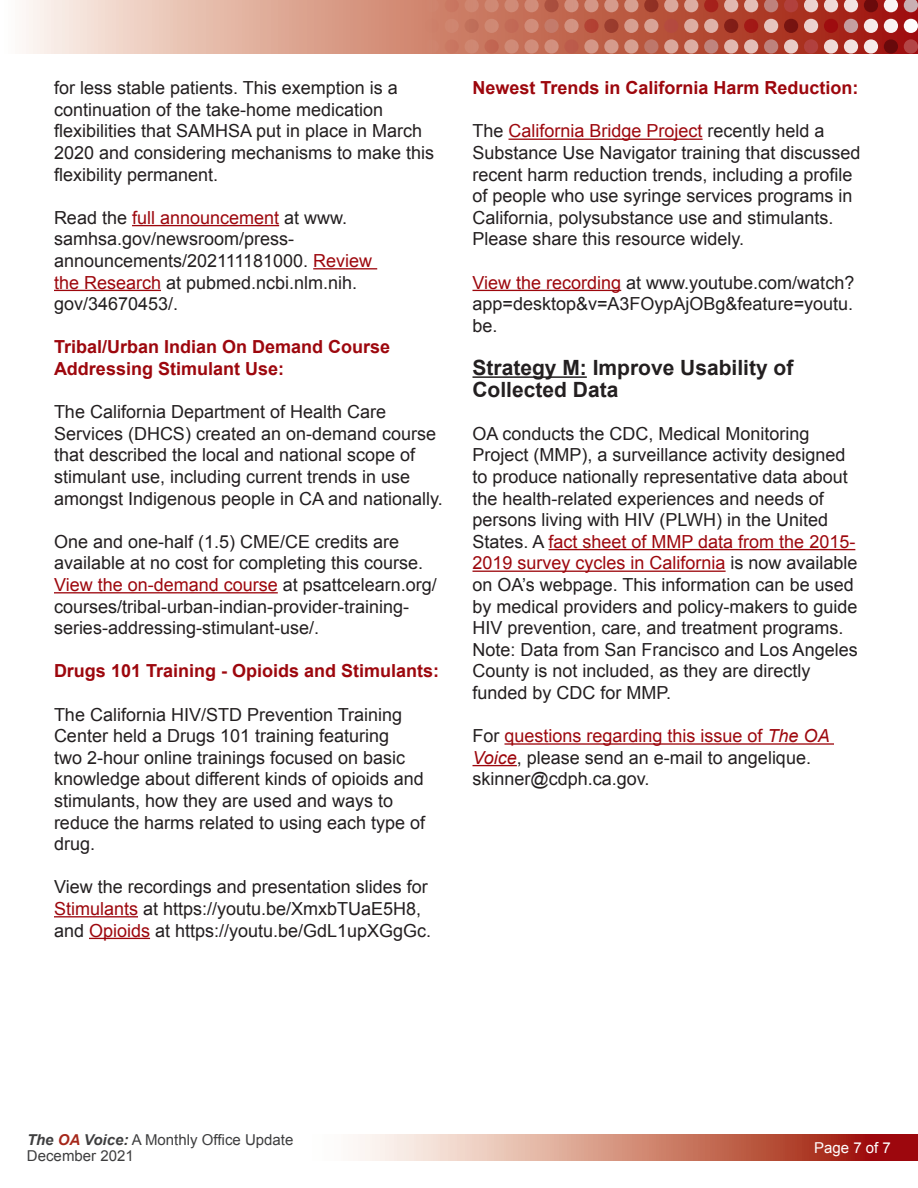
<style>
.page{position:relative;width:918px;height:1188px;background:#fff}
.page>*{position:absolute;margin:0;border:0;box-sizing:border-box;transform-origin:0 0}
.t1{font:700 21px/21.6px "Arial";color:#231f20}
.t2{font:18px/21.6px "Arial";color:#231f20}
.t3{font:700 18px/21.6px "Arial";color:#9d070d}
.t4{font:15px/16.5px "Arial";color:#3e3e3f}
.t5{font:15px "Arial";color:#fff}
.s1{color:#9d070d}
.s2{font-style:italic;color:#9d070d}
.s3{font-weight:700;font-style:italic}
.s4{font-weight:700;font-style:italic;color:#a6271a}
</style>
<div class="page">
<svg style="left:358px;top:1134px;width:560px;height:27px;background:#ce8677"></svg>
<svg style="left:26px;top:0;width:399px;height:54px;background:#e4b9a9"></svg>
<svg style="left:425px;top:0;width:493px;height:54px;background:#bf6758"></svg>
<hr style="left:132px;top:225px;width:147px;height:1px;background:#9d070d">
<hr style="left:313px;top:268px;width:64px;height:1px;background:#9d070d">
<hr style="left:54px;top:290px;width:107px;height:1px;background:#9d070d">
<hr style="left:54px;top:592px;width:224px;height:1px;background:#9d070d">
<hr style="left:54px;top:916px;width:84px;height:1px;background:#9d070d">
<hr style="left:89px;top:938px;width:61px;height:1px;background:#9d070d">
<hr style="left:509px;top:139px;width:194px;height:1px;background:#9d070d">
<hr style="left:472px;top:290px;width:149px;height:1px;background:#9d070d">
<hr style="left:472px;top:376px;width:115px;height:2px;background:#231f20">
<hr style="left:549px;top:549px;width:306px;height:1px;background:#9d070d">
<hr style="left:472px;top:571px;width:254px;height:1px;background:#9d070d">
<hr style="left:505px;top:743px;width:329px;height:2px;background:#9d070d">
<hr style="left:472px;top:765px;width:45px;height:1px;background:#9d070d">
<p class="t2" style="left:54px;top:77px;width:382px">for less stable patients. This exemption is a continuation of the take-home medication flexibilities that SAMHSA put in place in March 2020 and considering mechanisms to make this flexibility permanent.</p>
<p class="t2" style="left:54px;top:207px;width:320px">Read the <span class="s1">full announcement</span> at www. samhsa.gov/newsroom/press&shy;announcements/202111181000. <span class="s1">Review the Research</span> at pubmed.ncbi.nlm.nih. gov/34670453/.</p>
<p class="t3" style="left:54px;top:337px;width:338px">Tribal/Urban Indian On Demand Course<br>Addressing Stimulant Use:</p>
<p class="t2" style="left:54px;top:401px;width:390px">The California Department of Health Care Services (DHCS) created an on-demand course that described the local and national scope of stimulant use, including current trends in use amongst Indigenous people in CA and nationally.</p>
<p class="t2" style="left:54px;top:531px;width:384px">One and one-half (1.5) CME/CE credits are available at no cost for completing this course.<br><span class="s1">View the on-demand course</span> at psattcelearn.org/ courses/tribal-urban-indian-provider-training&shy;series-addressing-stimulant-use/.</p>
<p class="t3" style="left:54px;top:661px;width:387px">Drugs 101 Training - Opioids and Stimulants:</p>
<p class="t2" style="left:54px;top:704px;width:373px">The California HIV/STD Prevention Training Center held a Drugs 101 training featuring<br>two 2-hour online trainings focused on basic knowledge about different kinds of opioids and stimulants, how they are used and ways to reduce the harms related to using each type of drug.</p>
<p class="t2" style="left:54px;top:876px;width:379px">View the recordings and presentation slides for<br><span class="s1">Stimulants</span> at https://youtu.be/XmxbTUaE5H8, and <span class="s1">Opioids</span> at https://youtu.be/GdL1upXGgGc.</p>
<p class="t3" style="left:472px;top:78px;width:388px">Newest Trends in California Harm Reduction:</p>
<p class="t2" style="left:472px;top:120px;width:390px">The <span class="s1">California Bridge Project</span> recently held a Substance Use Navigator training that discussed recent harm reduction trends, including a profile of people who use syringe services programs in California, polysubstance use and stimulants.<br>Please share this resource widely.</p>
<p class="t2" style="left:472px;top:272px;width:383px;text-align:justify"><span class="s1">View the recording</span> at www.youtube.com/watch? app=desktop&amp;v=A3FOypAjOBg&amp;feature=youtu. be.</p>
<p class="t1" style="left:472px;top:357px;width:322px">Strategy M: Improve Usability of<br>Collected Data</p>
<p class="t2" style="left:472px;top:423px;width:387px">OA conducts the CDC, Medical Monitoring Project (MMP), a surveillance activity designed to produce nationally representative data about the health-related experiences and needs of persons living with HIV (PLWH) in the United States. A <span class="s1">fact sheet of MMP data from the 2015- 2019 survey cycles in California</span> is now available on OA’s webpage. This information can be used by medical providers and policy-makers to guide HIV prevention, care, and treatment programs.<br>Note: Data from San Francisco and Los Angeles County is not included, as they are directly funded by CDC for MMP.</p>
<p class="t2" style="left:472px;top:725px;width:359px">For <span class="s1">questions regarding this issue of</span> <span class="s2">The OA<br>Voice</span>, please send an e-mail to angelique. skinner@cdph.ca.gov.</p>
<p class="t4" style="left:27px;top:1132px;width:268px"><span class="s3">The</span> <span class="s4">OA</span> <span class="s3">Voice:</span> A Monthly Office Update<br>December 2021</p>
<p class="t5" style="left:814px;top:1138px;width:78px">Page 7 of 7</p>
</div>
